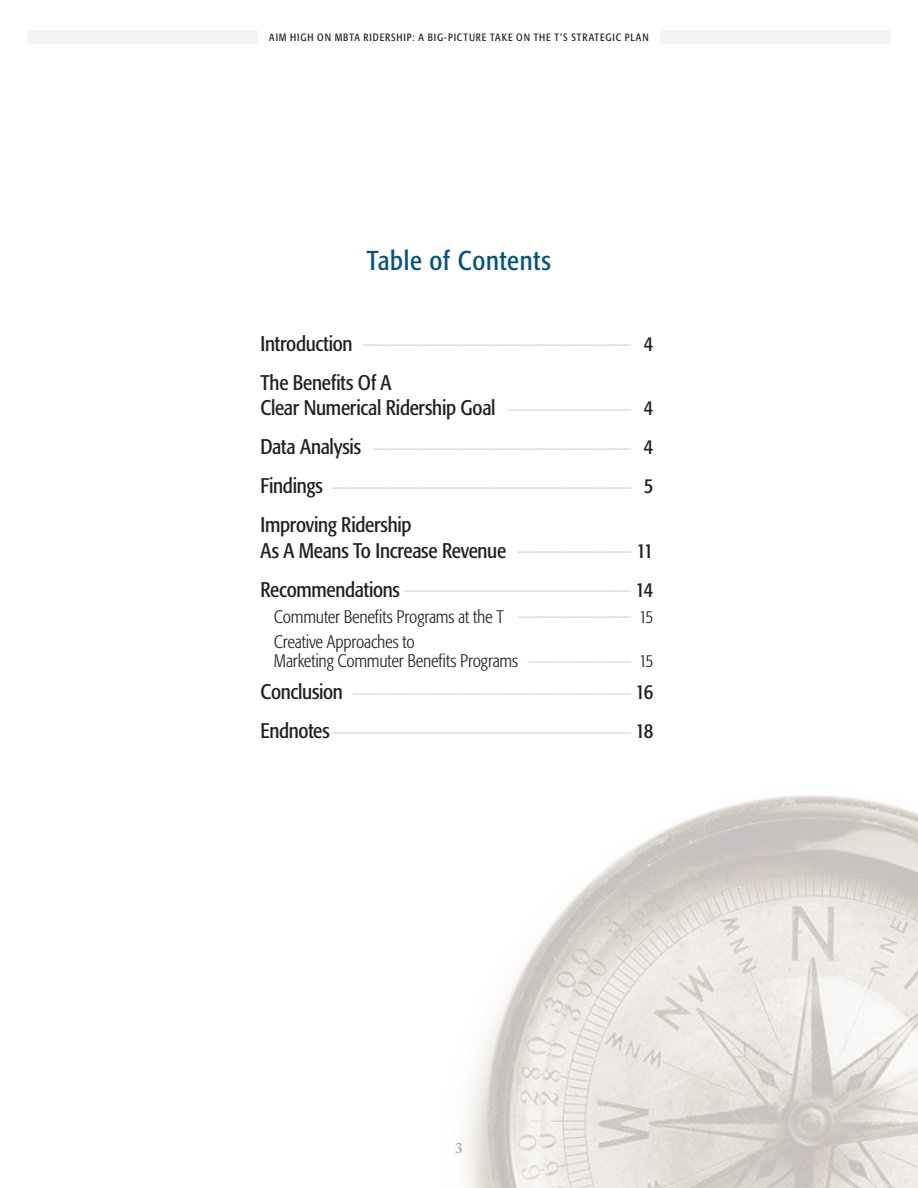
<style>
.page{position:relative;width:918px;height:1188px;background:#fff}
.page>*{position:absolute;margin:0;border:0;box-sizing:border-box;transform-origin:0 0}
.t1{font:condensed 27px "Formata";letter-spacing:.025em;color:#005480}
.TOC_Header{font:condensed 21px "Formata";letter-spacing:-.015em;color:#d1d2d4}
.TOC_Header-2{font:condensed 21px/25.5px "Formata";letter-spacing:-.015em;color:#231f20}
.TOC_Subhead{font:300 condensed 18px/19.5px "Formata";letter-spacing:-.015em;color:#231f20}
.t2{font:15px "Adobe Caslon Pro";color:#777879}
.t3{font:condensed 10.5px "Formata";letter-spacing:.085em;color:#231f20}
.s1{color:#231f20}
</style>
<div class="page">
<div style="left:27px;top:30px;width:864px;height:14px;background:#f5f5f5"></div>
<div style="left:258px;top:28px;width:402px;height:18px;background:#fff"></div>
<img style="left:466px;top:795px;width:452px;height:393px">
<p class="t3" style="left:269px;top:31px;width:381px">AIM HIGH ON MBTA RIDERSHIP: A BIG-PICTURE TAKE ON THE T’S STRATEGIC PLAN</p>
<p class="t1" style="left:367px;top:245px;width:186px">Table of Contents</p>
<p class="TOC_Header" style="left:260px;top:323px;width:395px"><span class="s1">Introduction</span> __________________________ <span class="s1">4</span></p>
<p class="TOC_Header-2" style="left:260px;top:370px;width:395px">The Benefits Of A<br>Clear Numerical Ridership Goal <sup>____________</sup> 4</p>
<p class="TOC_Header" style="left:260px;top:427px;width:395px"><span class="s1">Data Analysis</span> _________________________ <span class="s1">4</span></p>
<p class="TOC_Header" style="left:260px;top:466px;width:395px"><span class="s1">Findings</span> _____________________________ <span class="s1">5</span></p>
<p class="TOC_Header-2" style="left:260px;top:512px;width:395px">Improving Ridership<br>As A Means To Increase Revenue <sup>___________</sup> 11</p>
<p class="TOC_Header" style="left:260px;top:569px;width:395px"><span class="s1">Recommendations</span> ______________________ <span class="s1">14</span></p>
<p class="TOC_Subhead" style="left:274px;top:607px;width:381px">Commuter Benefits Programs at the T <sup>___________</sup> 15</p>
<p class="TOC_Subhead" style="left:274px;top:632px;width:381px">Creative Approaches to<br>Marketing Commuter Benefits Programs <sup>__________</sup> 15</p>
<p class="TOC_Header" style="left:260px;top:672px;width:395px"><span class="s1">Conclusion</span> ___________________________ <span class="s1">16</span></p>
<p class="TOC_Header" style="left:260px;top:711px;width:395px"><span class="s1">Endnotes</span> _____________________________ <span class="s1">18</span></p>
<p class="t2" style="left:455px;top:1139px;width:9px">3</p>
</div>
